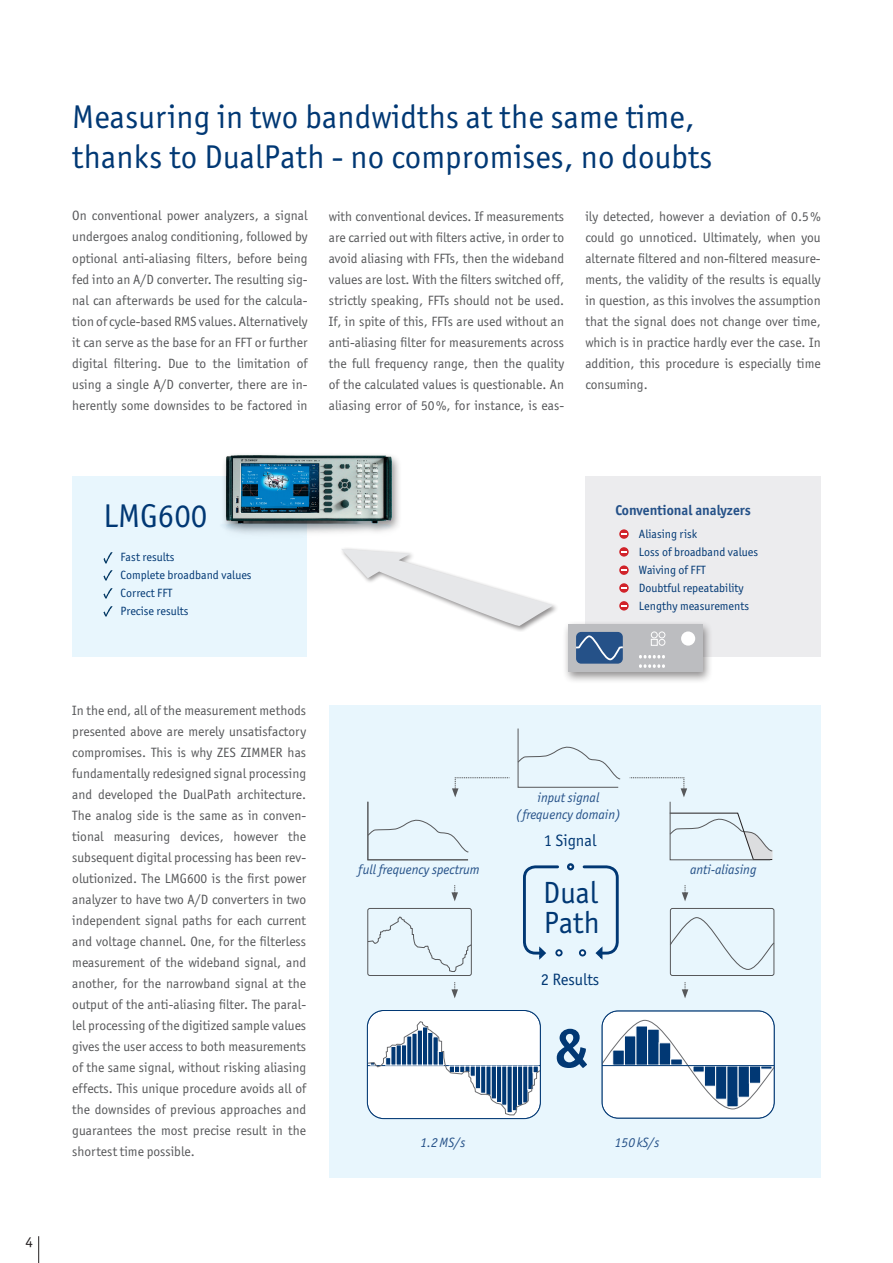
<style>
.page{position:relative;width:893px;height:1263px;background:#fff}
.page>*{position:absolute;margin:0;border:0;box-sizing:border-box;transform-origin:0 0}
.t1{font:700 53.55px "Officina Sans ITC Std";color:#013874}
.t2{font:33px/39.6px "Officina Sans ITC Std";letter-spacing:.005em;color:#013874}
.t3{font:30.75px/30.6px "Officina Sans ITC Std";color:#013874}
.t4{font:16.5px "Officina Sans ITC Std";color:#013874}
.t5{font:15px "Officina Sans ITC Std";color:#231f20}
.t6{font:700 14.25px "Officina Sans ITC Std";color:#255188}
.t7{font:13.5px/21px "Officina Sans ITC Std";color:#57585a;text-align:justify}
.t8{font:italic 13.5px/16.2px "Officina Sans ITC Pro";color:#255188;text-align:center}
.t9{font:12px/18px "Officina Sans ITC Std";color:#013874}
</style>
<div class="page">
<svg style="left:38px;top:1236px;width:1px;height:27px"></svg>
<div style="left:585px;top:476px;width:236px;height:181px;background:#ececee"></div>
<div style="left:73px;top:476px;width:234px;height:181px;background:#e8f6fd"></div>
<svg style="left:619px;top:529px;width:10px;height:10px"></svg>
<svg style="left:621px;top:533px;width:6px;height:2px"></svg>
<svg style="left:619px;top:547px;width:10px;height:10px"></svg>
<svg style="left:619px;top:583px;width:10px;height:10px"></svg>
<svg style="left:621px;top:587px;width:6px;height:2px"></svg>
<svg style="left:619px;top:565px;width:10px;height:10px"></svg>
<svg style="left:621px;top:569px;width:6px;height:2px"></svg>
<svg style="left:619px;top:601px;width:10px;height:9px"></svg>
<svg style="left:341px;top:549px;width:213px;height:79px"></svg>
<div style="left:562px;top:620px;width:151px;height:64px;background:#231f20;opacity:.5"></div>
<div style="left:568px;top:624px;width:134px;height:48px;background:#bcbdc0"></div>
<div style="left:576px;top:632px;width:47px;height:32px;background:#255188;border-radius:5px"></div>
<svg style="left:639px;top:664px;width:26px;height:4px"></svg>
<svg style="left:639px;top:632px;width:27px;height:26px"></svg>
<div style="left:659px;top:639px;width:6px;height:7px;border:1px solid #fff;border-radius:3px"></div>
<div style="left:681px;top:631px;width:14px;height:15px;background:#fff;border-radius:50%"></div>
<svg style="left:576px;top:634px;width:47px;height:27px"></svg>
<div style="left:329px;top:705px;width:492px;height:472px;background:#e8f6fd"></div>
<svg style="left:367px;top:917px;width:105px;height:55px"></svg>
<div style="left:368px;top:908px;width:103px;height:68px;border:1px solid #57585a;border-radius:2px"></div>
<svg style="left:672px;top:917px;width:100px;height:53px"></svg>
<svg style="left:518px;top:728px;width:103px;height:60px"></svg>
<div style="left:670px;top:908px;width:104px;height:68px;border:1px solid #57585a;border-radius:2px"></div>
<svg style="left:629px;top:777px;width:144px;height:83px"></svg>
<svg style="left:367px;top:777px;width:143px;height:83px"></svg>
<svg style="left:451px;top:885px;width:7px;height:16px"></svg>
<svg style="left:451px;top:982px;width:7px;height:16px"></svg>
<svg style="left:682px;top:885px;width:6px;height:16px"></svg>
<svg style="left:682px;top:982px;width:6px;height:16px"></svg>
<svg style="left:367px;top:1010px;width:172px;height:108px;background:#d3dce6"></svg>
<div style="left:367px;top:1010px;width:174px;height:109px;border:1px solid #013874;border-radius:16px"></div>
<svg style="left:602px;top:1011px;width:172px;height:107px;background:#cfd9e4"></svg>
<hr style="left:602px;top:1065px;width:172px;height:1px;background:#013874">
<div style="left:602px;top:1011px;width:172px;height:107px;border:1px solid #013874;border-radius:16px"></div>
<div style="left:219px;top:452px;width:183px;height:92px;background:#231f20;opacity:.5"></div>
<img style="left:219px;top:452px;width:183px;height:90px">
<svg style="left:567px;top:863px;width:7px;height:7px"></svg>
<svg style="left:523px;top:865px;width:38px;height:95px"></svg>
<svg style="left:581px;top:865px;width:38px;height:95px"></svg>
<svg style="left:104px;top:553px;width:8px;height:10px"></svg>
<svg style="left:104px;top:571px;width:8px;height:10px"></svg>
<svg style="left:104px;top:588px;width:9px;height:11px"></svg>
<svg style="left:104px;top:606px;width:9px;height:11px"></svg>
<p class="t5" style="left:25px;top:1233px;width:9px">4</p>
<h2 class="t2" style="left:72px;top:97px;width:641px">Measuring in two bandwidths at the same time, thanks to DualPath - no compromises, no doubts</h2>
<p class="t7" style="left:72px;top:205px;width:237px">On conventional power analyzers, a signal undergoes analog conditioning, followed by optional anti-aliasing filters, before being fed into an A/D converter. The resulting sig&shy;nal can afterwards be used for the calcula&shy;tion of cycle-based RMS values. Alternatively it can serve as the base for an FFT or further digital filtering. Due to the limitation of using a single A/D converter, there are in&shy;herently some downsides to be factored in</p>
<p class="t7" style="left:329px;top:205px;width:237px">with conventional devices. If measurements are carried out with filters active, in order to avoid aliasing with FFTs, then the wideband values are lost. With the filters switched off, strictly speaking, FFTs should not be used.<br>If, in spite of this, FFTs are used without an anti-aliasing filter for measurements across the full frequency range, then the quality of the calculated values is questionable. An aliasing error of 50%, for instance, is eas-</p>
<p class="t7" style="left:585px;top:205px;width:237px">ily detected, however a deviation of 0.5% could go unnoticed. Ultimately, when you alternate filtered and non-filtered measure&shy;ments, the validity of the results is equally in question, as this involves the assumption that the signal does not change over time, which is in practice hardly ever the case. In addition, this procedure is especially time consuming.</p>
<h2 class="t2" style="left:103px;top:496px;width:105px">LMG600</h2>
<p class="t9" style="left:121px;top:548px;width:132px">Fast results<br>Complete broadband values<br>Correct FFT<br>Precise results</p>
<p class="t7" style="left:72px;top:700px;width:235px">In the end, all of the measurement methods presented above are merely unsatisfactory compromises. This is why ZES ZIMMER has fundamentally redesigned signal processing and developed the DualPath architecture.<br>The analog side is the same as in conven&shy;tional measuring devices, however the subsequent digital processing has been rev&shy;olutionized. The LMG600 is the first power analyzer to have two A/D converters in two independent signal paths for each current and voltage channel. One, for the filterless measurement of the wideband signal, and another, for the narrowband signal at the output of the anti-aliasing filter. The paral&shy;lel processing of the digitized sample values gives the user access to both measurements of the same signal, without risking aliasing effects. This unique procedure avoids all of the downsides of previous approaches and guarantees the most precise result in the shortest time possible.</p>
<p class="t6" style="left:615px;top:501px;width:137px">Conventional analyzers</p>
<p class="t9" style="left:639px;top:525px;width:121px">Aliasing risk<br>Loss of broadband values<br>Waiving of FFT<br>Doubtful repeatability<br>Lengthy measurements</p>
<p class="t8" style="left:358px;top:862px;width:123px">full frequency spectrum</p>
<p class="t8" style="left:516px;top:790px;width:107px">input signal (frequency domain)</p>
<p class="t4" style="left:544px;top:831px;width:54px">1 Signal</p>
<h3 class="t3" style="left:543px;top:877px;width:58px">Dual<br>Path</h3>
<p class="t4" style="left:541px;top:970px;width:60px">2 Results</p>
<h1 class="t1" style="left:554px;top:1015px;width:34px">&amp;</h1>
<p class="t8" style="left:690px;top:862px;width:68px">anti-aliasing</p>
<p class="t8" style="left:420px;top:1134px;width:46px">1.2MS/s</p>
<p class="t8" style="left:615px;top:1134px;width:46px">150 kS/s</p>
</div>
